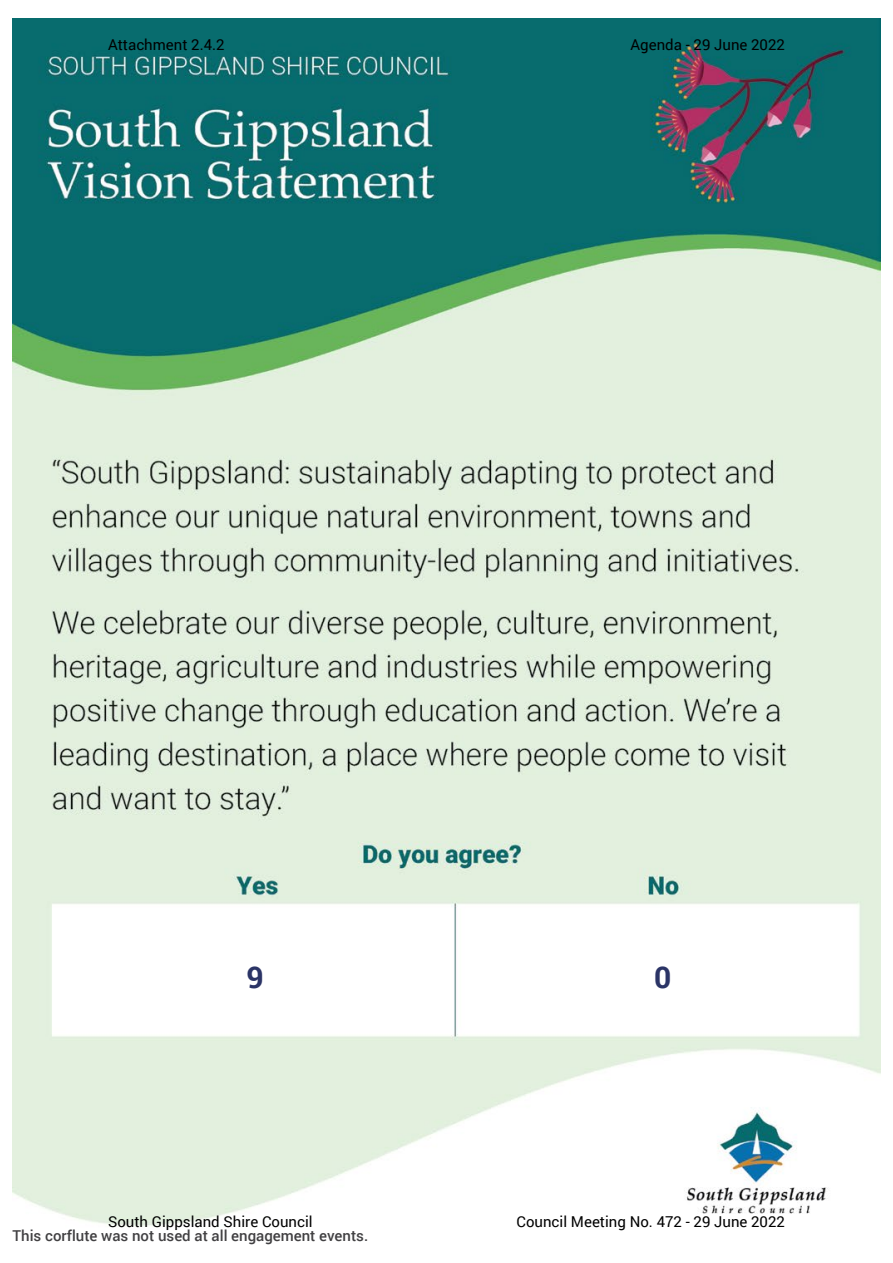
<style>
.page{position:relative;width:893px;height:1263px;background:#fff}
.page>*{position:absolute;margin:0;border:0;box-sizing:border-box;transform-origin:0 0}
.t1{font:700 30px "Roboto";color:#2b3466}
.t2{font:15px "Roboto";color:#000}
.t3{font:500 15px "Roboto";color:#414042}
</style>
<div class="page">
<img style="left:13px;top:19px;width:867px;height:1207px">
<p class="t2" style="left:108px;top:34px;width:118px">Attachment 2.4.2</p>
<p class="t2" style="left:630px;top:34px;width:156px">Agenda - 29 June 2022</p>
<h1 class="t1" style="left:247px;top:956px;width:19px">9</h1>
<h1 class="t1" style="left:654px;top:956px;width:19px">0</h1>
<p class="t2" style="left:108px;top:1211px;width:206px">South Gippsland Shire Council</p>
<p class="t2" style="left:517px;top:1211px;width:270px">Council Meeting No. 472 - 29 June 2022</p>
<p class="t3" style="left:13px;top:1225px;width:357px">This corflute was not used at all engagement events.</p>
</div>
